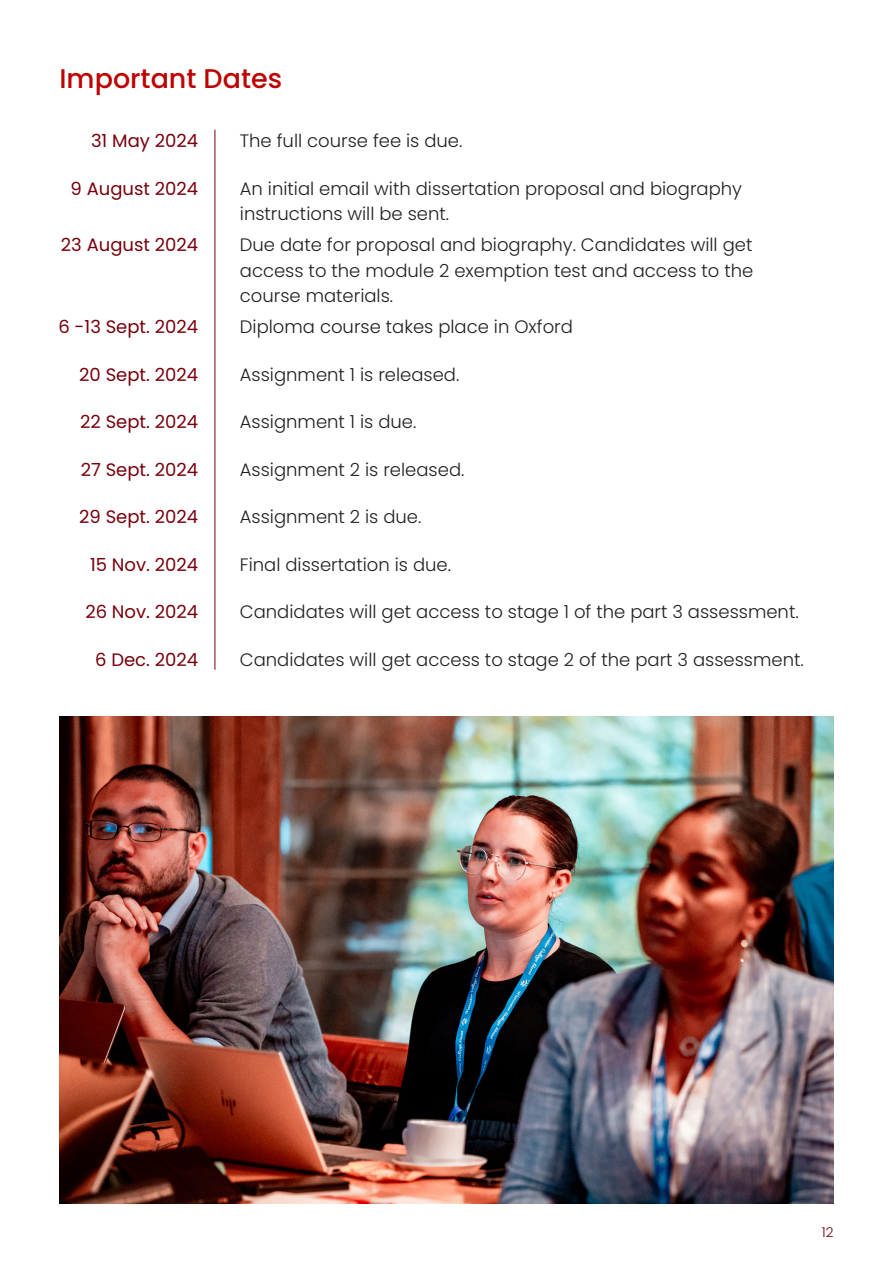
<style>
.page{position:relative;width:893px;height:1263px;background:#fff}
.page>*{position:absolute;margin:0;border:0;box-sizing:border-box;transform-origin:0 0}
.t1{font:500 27px "Poppins";color:#be0000}
.t2{font:300 18px/25.5px "Poppins";color:#231f20;text-align:justify}
.t3{font:18px "Poppins";color:#77000c}
.t4{font:300 13.5px "Poppins";color:#77000c}
</style>
<div class="page">
<img style="left:60px;top:716px;width:773px;height:487px">
<hr style="left:215px;top:130px;width:1px;height:540px;background:#77000c">
<p class="t1" style="left:60px;top:63px;width:224px">Important Dates</p>
<p class="t3" style="left:91px;top:130px;width:109px">31 May 2024</p>
<p class="t2" style="left:240px;top:128px;width:224px">The full course fee is due.</p>
<p class="t3" style="left:71px;top:178px;width:129px">9 August 2024</p>
<p class="t2" style="left:240px;top:176px;width:504px">An initial email with dissertation proposal and biography</p>
<p class="t2" style="left:240px;top:201px;width:209px">instructions will be sent.</p>
<p class="t3" style="left:61px;top:235px;width:139px">23 August 2024</p>
<p class="t2" style="left:240px;top:232px;width:515px">Due date for proposal and biography. Candidates will get access to the module 2 exemption test and access to the course materials.</p>
<p class="t3" style="left:58px;top:316px;width:141px">6 -13 Sept. 2024</p>
<p class="t2" style="left:240px;top:314px;width:335px">Diploma course takes place in Oxford</p>
<p class="t3" style="left:79px;top:364px;width:120px">20 Sept. 2024</p>
<p class="t2" style="left:240px;top:362px;width:220px">Assignment 1 is released.</p>
<p class="t3" style="left:80px;top:412px;width:119px">22 Sept. 2024</p>
<p class="t2" style="left:240px;top:409px;width:177px">Assignment 1 is due.</p>
<p class="t3" style="left:81px;top:459px;width:119px">27 Sept. 2024</p>
<p class="t2" style="left:240px;top:457px;width:225px">Assignment 2 is released.</p>
<p class="t3" style="left:79px;top:507px;width:120px">29 Sept. 2024</p>
<p class="t2" style="left:240px;top:504px;width:182px">Assignment 2 is due.</p>
<p class="t3" style="left:90px;top:554px;width:110px">15 Nov. 2024</p>
<p class="t2" style="left:240px;top:552px;width:211px">Final dissertation is due.</p>
<p class="t3" style="left:85px;top:602px;width:114px">26 Nov. 2024</p>
<p class="t2" style="left:240px;top:599px;width:560px">Candidates will get access to stage 1 of the part 3 assessment.</p>
<p class="t3" style="left:95px;top:649px;width:104px">6 Dec. 2024</p>
<p class="t2" style="left:240px;top:647px;width:565px">Candidates will get access to stage 2 of the part 3 assessment.</p>
<p class="t4" style="left:822px;top:1224px;width:13px">12</p>
</div>
